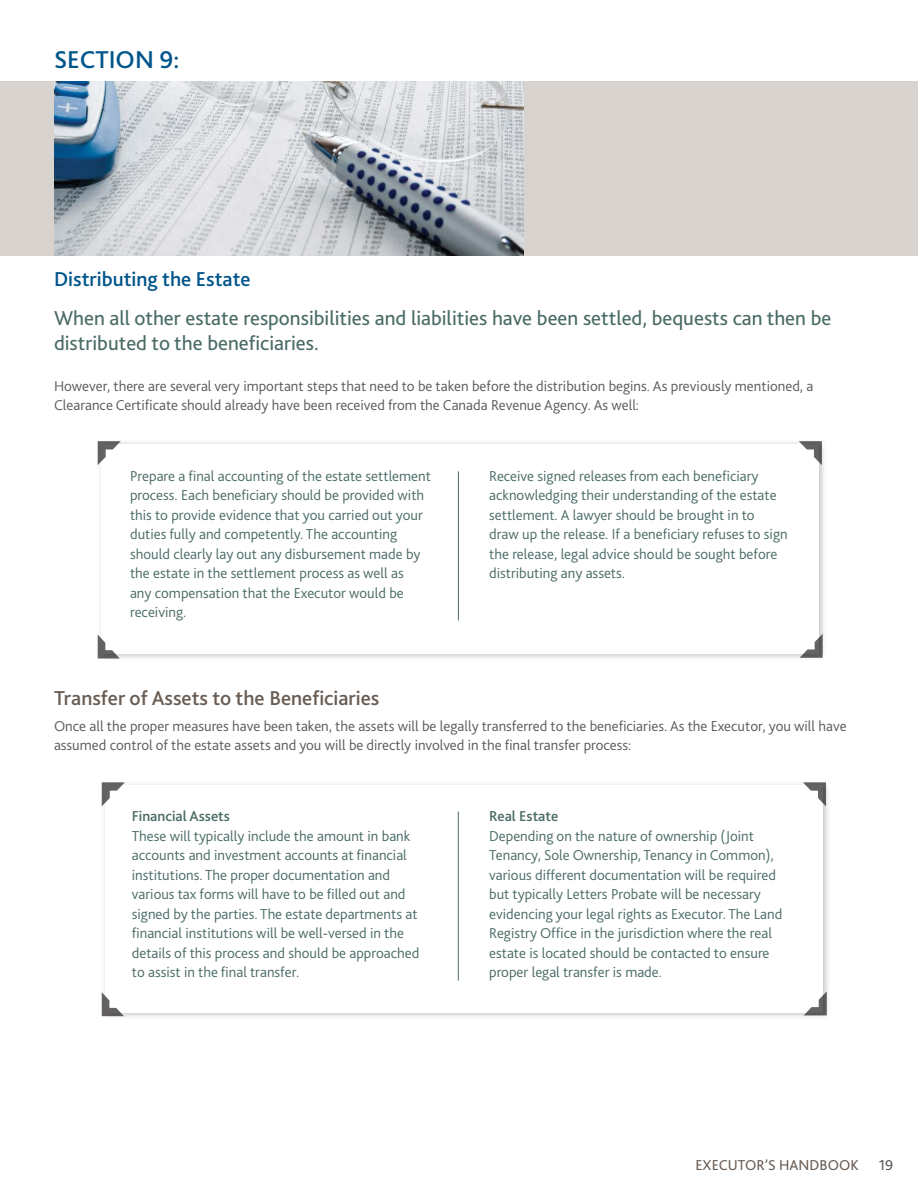
<style>
.page{position:relative;width:918px;height:1188px;background:#fff}
.page>*{position:absolute;margin:0;border:0;box-sizing:border-box;transform-origin:0 0}
.t1{font:500 25.5px "Bliss 2";color:#00558b}
.t2{font:21px/25.2px "Bliss 2";color:#496a65}
.t3{font:500 21px "Bliss 2";color:#695c53}
.t4{font:500 21px "Bliss 2";color:#00558b}
.t5{font:300 15px/19.5px "Bliss 2";color:#496a65}
.t6{font:300 15px/19.5px "Bliss 2";color:#58595b}
.t7{font:500 15px "Bliss 2";color:#496a65}
.t8{font:15px "Bliss 2";color:#695c53}
.t9{font:15px "Bliss 2";color:#58595b}
</style>
<div class="page">
<img style="left:101px;top:782px;width:727px;height:235px">
<div style="left:106px;top:785px;width:717px;height:228px;background:#fff"></div>
<svg style="left:102px;top:782px;width:23px;height:24px"></svg>
<svg style="left:102px;top:992px;width:22px;height:24px"></svg>
<svg style="left:804px;top:991px;width:23px;height:24px"></svg>
<svg style="left:803px;top:782px;width:23px;height:24px"></svg>
<div style="left:0;top:81px;width:918px;height:175px;background:#d8d3cf"></div>
<img style="left:54px;top:81px;width:470px;height:175px">
<img style="left:97px;top:441px;width:727px;height:218px">
<div style="left:101px;top:444px;width:718px;height:210px;background:#fff"></div>
<svg style="left:98px;top:441px;width:23px;height:24px"></svg>
<svg style="left:98px;top:634px;width:22px;height:25px"></svg>
<svg style="left:800px;top:634px;width:23px;height:24px"></svg>
<svg style="left:799px;top:441px;width:23px;height:24px"></svg>
<hr style="left:458px;top:471px;width:1px;height:149px;background:#496a65">
<hr style="left:458px;top:812px;width:1px;height:169px;background:#496a65">
<h1 class="t1" style="left:54px;top:44px;width:127px">SECTION 9:</h1>
<h2 class="t4" style="left:54px;top:266px;width:198px">Distributing the Estate</h2>
<h2 class="t2" style="left:54px;top:305px;width:779px">When all other estate responsibilities and liabilities have been settled, bequests can then be distributed to the beneficiaries.</h2>
<p class="t6" style="left:54px;top:376px;width:761px">However, there are several very important steps that need to be taken before the distribution begins. As previously mentioned, a<br>Clearance Certificate should already have been received from the Canada Revenue Agency. As well:</p>
<p class="t5" style="left:130px;top:466px;width:302px">Prepare a final accounting of the estate settlement process. Each beneficiary should be provided with this to provide evidence that you carried out your duties fully and competently. The accounting should clearly lay out any disbursement made by the estate in the settlement process as well as<br>any compensation that the Executor would be receiving.</p>
<p class="t5" style="left:489px;top:466px;width:300px">Receive signed releases from each beneficiary acknowledging their understanding of the estate settlement. A lawyer should be brought in to draw up the release. If a beneficiary refuses to sign the release, legal advice should be sought before distributing any assets.</p>
<h2 class="t3" style="left:54px;top:685px;width:327px">Transfer of Assets to the Beneficiaries</h2>
<p class="t6" style="left:54px;top:716px;width:794px">Once all the proper measures have been taken, the assets will be legally transferred to the beneficiaries. As the Executor, you will have assumed control of the estate assets and you will be directly involved in the final transfer process:</p>
<p class="t7" style="left:132px;top:807px;width:100px">Financial Assets</p>
<p class="t5" style="left:132px;top:826px;width:289px">These will typically include the amount in bank accounts and investment accounts at financial institutions. The proper documentation and various tax forms will have to be filled out and signed by the parties. The estate departments at financial institutions will be well-versed in the details of this process and should be approached to assist in the final transfer.</p>
<p class="t7" style="left:489px;top:807px;width:71px">Real Estate</p>
<p class="t5" style="left:489px;top:826px;width:295px">Depending on the nature of ownership (Joint Tenancy, Sole Ownership, Tenancy in Common), various different documentation will be required but typically Letters Probate will be necessary evidencing your legal rights as Executor. The Land Registry Office in the jurisdiction where the real estate is located should be contacted to ensure proper legal transfer is made.</p>
<p class="t8" style="left:695px;top:1156px;width:165px">EXECUTOR’S HANDBOOK</p>
<p class="t9" style="left:879px;top:1156px;width:16px">19</p>
</div>
